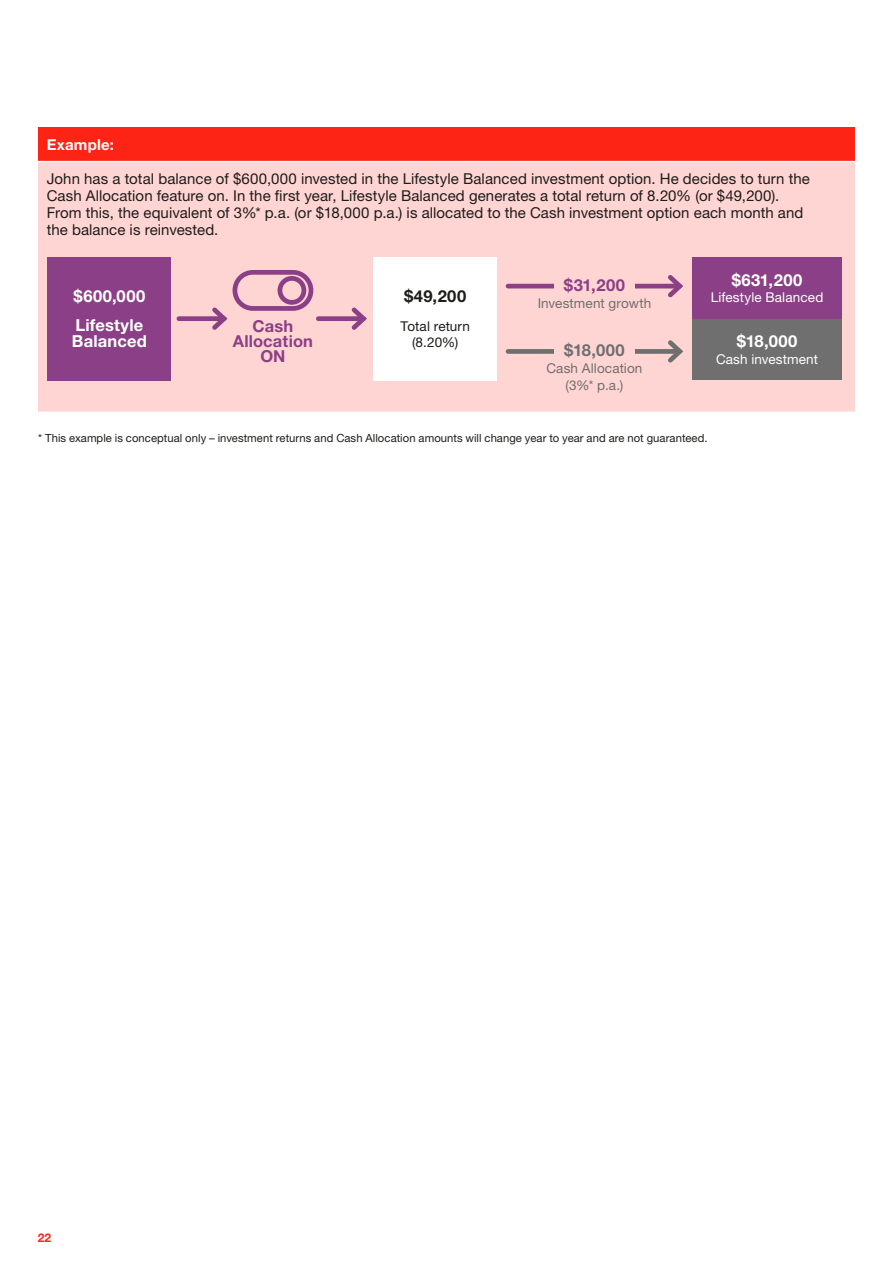
<style>
.page{position:relative;width:893px;height:1263px;background:#fff}
.page>*{position:absolute;margin:0;border:0;box-sizing:border-box;transform-origin:0 0}
._05_Heading_3{font:700 16.5px/16.5px "Helvetica Neue LT Std";letter-spacing:.015em;color:#fff}
._05_Heading_3-2{font:700 16.5px/15px "Helvetica Neue LT Std";letter-spacing:.01em;color:#8b3f86;text-align:center}
._05_Heading_3-3{font:700 16.5px "Helvetica Neue LT Std";color:#1d1d1b}
._05_Heading_3-4{font:700 16.5px "Helvetica Neue LT Std";color:#706f6f}
._12_Table_copy{font:15px/17.2px "Helvetica Neue LT Std";letter-spacing:.005em;color:#1d1d1b}
._10_Table_Heading{font:700 15px "Helvetica Neue LT Std";letter-spacing:.015em;color:#fff}
._05_Heading_3-5{font:13.5px/16.5px "Helvetica Neue LT Std";letter-spacing:.01em;color:#706f6f;text-align:center}
._05_Heading_3-6{font:13.5px "Helvetica Neue LT Std";letter-spacing:.01em;color:#fff}
._05_Heading_3-7{font:13.5px/16.5px "Helvetica Neue LT Std";letter-spacing:.005em;color:#1d1d1b;text-align:center}
.t1{font:700 12px "Helvetica Neue LT Std";color:#fd2415}
._13_Disclaimers{font:11.25px "Helvetica Neue LT Std";letter-spacing:.005em;color:#1d1d1b}
</style>
<div class="page">
<div style="left:38px;top:128px;width:817px;height:34px;background:#fd2415"></div>
<div style="left:38px;top:162px;width:817px;height:250px;background:#ffd5d3"></div>
<hr style="left:38px;top:161px;width:817px;height:1px;background:#fff">
<div style="left:48px;top:257px;width:123px;height:123px;background:#8b3f86"></div>
<div style="left:374px;top:257px;width:123px;height:123px;background:#fff"></div>
<div style="left:692px;top:319px;width:150px;height:61px;background:#706f6f"></div>
<div style="left:692px;top:257px;width:150px;height:62px;background:#8b3f86"></div>
<div style="left:318px;top:316px;width:46px;height:5px;background:#8b3f86"></div>
<svg style="left:347px;top:307px;width:20px;height:23px"></svg>
<div style="left:179px;top:316px;width:45px;height:5px;background:#8b3f86"></div>
<svg style="left:208px;top:307px;width:20px;height:23px"></svg>
<div style="left:233px;top:270px;width:80px;height:41px;border:5px solid #8b3f86;border-radius:18px"></div>
<div style="left:278px;top:276px;width:28px;height:29px;border:5px solid #8b3f86;border-radius:50%"></div>
<hr style="left:508px;top:284px;width:172px;height:4px;background:#8b3f86">
<svg style="left:664px;top:275px;width:19px;height:23px"></svg>
<div style="left:554px;top:276px;width:81px;height:21px;background:#ffd5d3"></div>
<div style="left:508px;top:349px;width:172px;height:5px;background:#706f6f"></div>
<svg style="left:664px;top:340px;width:20px;height:23px"></svg>
<div style="left:554px;top:341px;width:81px;height:21px;background:#ffd5d3"></div>
<p class="_10_Table_Heading" style="left:47px;top:135px;width:69px">Example:</p>
<p class="_12_Table_copy" style="left:47px;top:169px;width:764px">John has a total balance of $600,000 invested in the Lifestyle Balanced investment option. He decides to turn the Cash Allocation feature on. In the first year, Lifestyle Balanced generates a total return of 8.20% (or $49,200).<br>From this, the equivalent of 3%* p.a. (or $18,000 p.a.) is allocated to the Cash investment option each month and the balance is reinvested.</p>
<p class="_05_Heading_3" style="left:74px;top:287px;width:73px">$600,000</p>
<p class="_05_Heading_3" style="left:72px;top:316px;width:77px">Lifestyle<br>Balanced</p>
<p class="_05_Heading_3-2" style="left:233px;top:318px;width:82px">Cash<br>Allocation<br>ON</p>
<p class="_05_Heading_3-3" style="left:404px;top:286px;width:64px">$49,200</p>
<p class="_05_Heading_3-7" style="left:401px;top:317px;width:71px">Total return (8.20%)</p>
<p class="_05_Heading_3-2" style="left:564px;top:278px;width:62px">$31,200</p>
<p class="_05_Heading_3-5" style="left:538px;top:295px;width:115px">Investment growth</p>
<p class="_05_Heading_3-4" style="left:564px;top:340px;width:62px">$18,000</p>
<p class="_05_Heading_3-5" style="left:546px;top:360px;width:97px">Cash Allocation (3%* p.a.)</p>
<p class="_05_Heading_3" style="left:732px;top:271px;width:72px">$631,200</p>
<p class="_05_Heading_3-6" style="left:711px;top:289px;width:114px">Lifestyle Balanced</p>
<p class="_05_Heading_3" style="left:737px;top:333px;width:62px">$18,000</p>
<p class="_05_Heading_3-6" style="left:716px;top:351px;width:104px">Cash investment</p>
<p class="_13_Disclaimers" style="left:38px;top:431px;width:671px">* This example is conceptual only – investment returns and Cash Allocation amounts will change year to year and are not guaranteed.</p>
<p class="t1" style="left:38px;top:1230px;width:15px">22</p>
</div>
